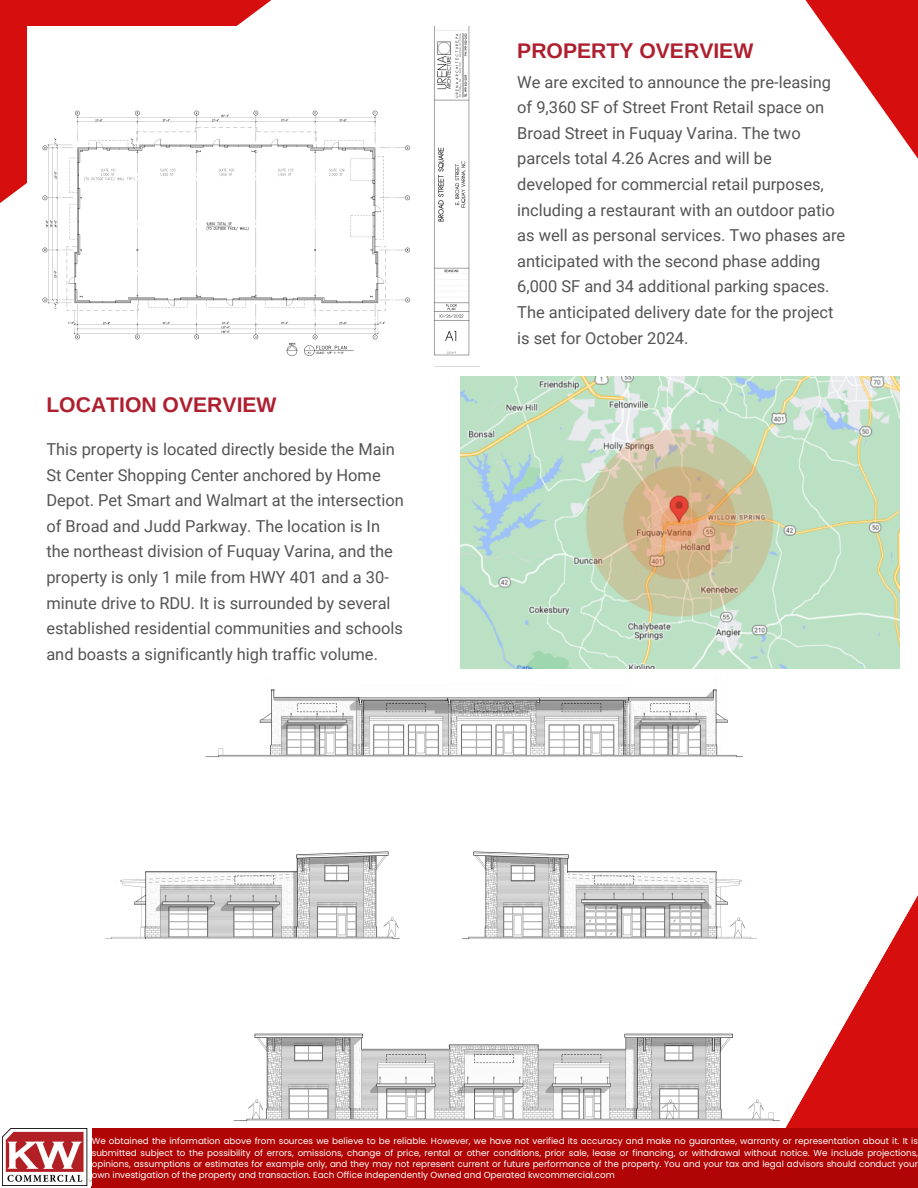
<style>
.page{position:relative;width:918px;height:1188px;background:#fff}
.page>*{position:absolute;margin:0;border:0;box-sizing:border-box;transform-origin:0 0}
.t1{font:700 21.15px "Arimo";color:#ae1f2f}
.t2{font:16.5px/25.7px "Roboto";color:#545454}
.t3{font:8.85px/11.2px "Poppins";color:#fff;text-align:justify}
</style>
<div class="page">
<svg style="left:0;top:0;width:272px;height:203px;background:#d92020"></svg>
<img style="left:55px;top:689px;width:688px;height:440px">
<svg style="left:740px;top:892px;width:178px;height:237px"></svg>
<svg style="left:805px;top:0;width:113px;height:159px"></svg>
<img style="left:28px;top:26px;width:442px;height:330px">
<img style="left:460px;top:376px;width:439px;height:293px">
<div style="left:92px;top:1129px;width:826px;height:59px;background:#b10505"></div>
<img style="left:3px;top:1129px;width:88px;height:57px">
<p class="t1" style="left:517px;top:39px;width:238px">PROPERTY OVERVIEW</p>
<p class="t1" style="left:46px;top:393px;width:232px">LOCATION OVERVIEW</p>
<h1 class="t2" style="left:46px;top:437px;width:359px">This property is located directly beside the Main St Center Shopping Center anchored by Home Depot. Pet Smart and Walmart at the intersection of Broad and Judd Parkway. The location is In the northeast division of Fuquay Varina, and the property is only 1 mile from HWY 401 and a 30- minute drive to RDU. It is surrounded by several</h1>
<h2 class="t2" style="left:46px;top:616px;width:358px">established residential communities and schools and boasts a significantly high traffic volume.</h2>
<p class="t2" style="left:517px;top:69px;width:330px">We are excited to announce the pre-leasing of 9,360 SF of Street Front Retail space on Broad Street in Fuquay Varina. The two parcels total 4.26 Acres and will be developed for commercial retail purposes, including a restaurant with an outdoor patio as well as personal services. Two phases are anticipated with the second phase adding 6,000 SF and 34 additional parking spaces.<br>The anticipated delivery date for the project is set for October 2024.</p>
<p class="t3" style="left:92px;top:1136px;width:828px">We obtained the information above from sources we believe to be reliable. However, we have not verified its accuracy and make no guarantee, warranty or representation about it. It is submitted subject to the possibility of errors, omissions, change of price, rental or other conditions, prior sale, lease or financing, or withdrawal without notice. We include projections, opinions, assumptions or estimates for example only, and they may not represent current or future performance of the property. You and your tax and legal advisors should conduct your own investigation of the property and transaction. Each Office Independently Owned and Operated kwcommercial.com</p>
</div>
